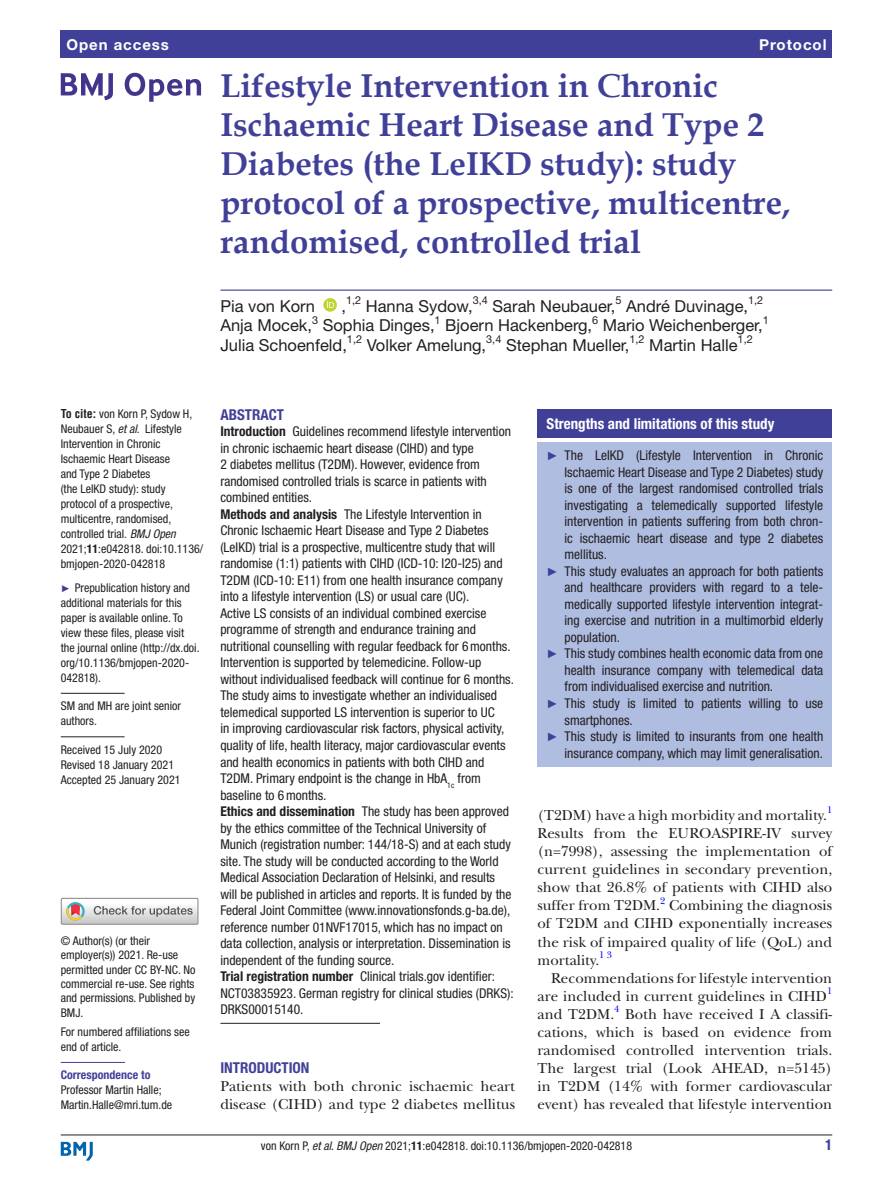
<style>
.page{position:relative;width:893px;height:1191px;background:#fff}
.page>*{position:absolute;margin:0;border:0;box-sizing:border-box;transform-origin:0 0}
.t1{font:700 33px/39px "Book Antiqua";color:#414099}
.t2{font:16.5px "Helvetica Neue LT Std";color:#231f20}
.t3{font:15px/18.1px "New Baskerville";color:#231f20;text-align:justify}
.t4{font:700 condensed 15px "Helvetica Neue LT Std";color:#fff}
.t5{font:700 condensed 15px "Helvetica Neue LT Std";color:#414099}
.t6{font:700 15px "Helvetica Neue LT Std";letter-spacing:.065em;color:#fff}
.t7{font:condensed 13.5px/16.5px "Helvetica Neue LT Std";color:#231f20}
.t8{font:condensed 12px/15px "Helvetica Neue LT Std";color:#231f20}
.t9{font:700 condensed 12px "Helvetica Neue LT Std";color:#414099}
.t10{font:10.95px "Helvetica Neue LT Std";color:#231f20}
.t11{font:9.9px "New Baskerville";color:#00f}
.s1{font-family:"Helvetica LT Std";font-weight:700}
.s2{font-style:italic}
.s3{font-weight:700}
.s4{font-family:"Arial";font-stretch:normal;font-size:9.75px;color:#414099}
.s5{font-family:"Arial";font-stretch:normal;font-size:12px;color:#414099}
</style>
<div class="page">
<hr style="left:61px;top:1134px;width:771px;height:1px;background:#231f20">
<svg style="left:61px;top:1141px;width:32px;height:19px"></svg>
<div style="left:61px;top:31px;width:771px;height:27px;background:#414099"></div>
<hr style="left:220px;top:289px;width:612px;height:2px;background:#414099">
<svg style="left:323px;top:298px;width:14px;height:14px"></svg>
<hr style="left:61px;top:693px;width:64px;height:1px;background:#231f20">
<hr style="left:61px;top:736px;width:64px;height:1px;background:#231f20">
<hr style="left:61px;top:1062px;width:64px;height:1px;background:#414099">
<svg style="left:61px;top:73px;width:52px;height:27px"></svg>
<svg style="left:125px;top:73px;width:76px;height:29px"></svg>
<div style="left:61px;top:897px;width:138px;height:27px;border:1px solid #969090"></div>
<svg style="left:61px;top:898px;width:137px;height:26px"></svg>
<hr style="left:220px;top:1023px;width:160px;height:1px;background:#231f20">
<div style="left:538px;top:409px;width:294px;height:29px;background:#414099"></div>
<div style="left:538px;top:442px;width:294px;height:324px;background:#afbde1"></div>
<p class="t6" style="left:66px;top:35px;width:104px">Open access</p>
<p class="t6" style="left:759px;top:35px;width:69px">Protocol</p>
<h1 class="t1" style="left:220px;top:66px;width:572px">Lifestyle Intervention in Chronic Ischaemic Heart Disease and Type 2<br>Diabetes (the LeIKD study): study protocol of a prospective, multicentre, randomised, controlled trial</h1>
<p class="t10" style="left:346px;top:294px;width:17px">1,2</p>
<p class="t2" style="left:366px;top:296px;width:108px">Hanna Sydow,</p>
<p class="t10" style="left:473px;top:294px;width:17px">3,4</p>
<p class="t2" style="left:493px;top:296px;width:124px">Sarah Neubauer,</p>
<p class="t10" style="left:615px;top:294px;width:8px">5</p>
<p class="t2" style="left:626px;top:296px;width:123px">André Duvinage,</p>
<p class="t10" style="left:748px;top:294px;width:17px">1,2</p>
<p class="t2" style="left:220px;top:296px;width:96px">Pia von Korn</p>
<p class="t2" style="left:341px;top:296px;width:6px">,</p>
<p class="t2" style="left:220px;top:315px;width:93px">Anja Mocek,</p>
<p class="t10" style="left:312px;top:313px;width:8px">3</p>
<p class="t2" style="left:323px;top:315px;width:113px">Sophia Dinges,</p>
<p class="t10" style="left:435px;top:313px;width:8px">1</p>
<p class="t2" style="left:445px;top:315px;width:148px">Bjoern Hackenberg,</p>
<p class="t10" style="left:592px;top:313px;width:8px">6</p>
<p class="t2" style="left:603px;top:315px;width:161px">Mario Weichenberger,</p>
<p class="t10" style="left:763px;top:313px;width:8px">1</p>
<p class="t2" style="left:220px;top:335px;width:128px">Julia Schoenfeld,</p>
<p class="t10" style="left:347px;top:333px;width:17px">1,2</p>
<p class="t2" style="left:367px;top:335px;width:121px">Volker Amelung,</p>
<p class="t10" style="left:486px;top:333px;width:17px">3,4</p>
<p class="t2" style="left:506px;top:335px;width:125px">Stephan Mueller,</p>
<p class="t10" style="left:629px;top:333px;width:17px">1,2</p>
<p class="t2" style="left:649px;top:335px;width:90px">Martin Halle</p>
<p class="t10" style="left:738px;top:333px;width:17px">1,2</p>
<p class="t8" style="left:61px;top:406px;width:144px"><span class="s1">To cite:</span> von Korn P, Sydow H,<br>Neubauer S, <span class="s2">et al</span>. Lifestyle<br>Intervention in Chronic<br>Ischaemic Heart Disease<br>and Type 2 Diabetes<br>(the LeIKD study): study protocol of a prospective, multicentre, randomised, controlled trial. <span class="s2">BMJ Open<br></span>2021;<span class="s3">11</span>:e042818. doi:10.1136/ bmjopen-2020-042818</p>
<p class="t8" style="left:61px;top:580px;width:140px"><span class="s4">►</span> Prepublication history and additional materials for this paper is available online. To view these files, please visit the journal online (http://dx.doi. org/10.1136/bmjopen-2020-<br>042818).</p>
<p class="t8" style="left:61px;top:698px;width:122px">SM and MH are joint senior authors.</p>
<p class="t8" style="left:61px;top:742px;width:121px">Received 15 July 2020<br>Revised 18 January 2021<br>Accepted 25 January 2021</p>
<p class="t8" style="left:61px;top:933px;width:136px;line-height:14.4px">© Author(s) (or their employer(s)) 2021. Re-use permitted under CC BY-NC. No commercial re-use. See rights and permissions. Published by<br>BMJ.</p>
<p class="t8" style="left:61px;top:1024px;width:130px">For numbered affiliations see end of article.</p>
<p class="t9" style="left:61px;top:1067px;width:91px">Correspondence to</p>
<p class="t8" style="left:61px;top:1082px;width:113px">Professor Martin Halle;<br>Martin.Halle@mri.tum.de</p>
<p class="t5" style="left:220px;top:405px;width:65px">Abstract</p>
<p class="t7" style="left:220px;top:423px;width:295px"><span class="s3">Introduction</span> Guidelines recommend lifestyle intervention in chronic ischaemic heart disease (CIHD) and type<br>2 diabetes mellitus (T2DM). However, evidence from randomised controlled trials is scarce in patients with combined entities.<br><span class="s3">Methods and analysis</span> The Lifestyle Intervention in Chronic Ischaemic Heart Disease and Type 2 Diabetes (LeIKD) trial is a prospective, multicentre study that will randomise (1:1) patients with CIHD (ICD-10: I20-I25) and T2DM (ICD-10: E11) from one health insurance company into a lifestyle intervention (LS) or usual care (UC).<br>Active LS consists of an individual combined exercise programme of strength and endurance training and nutritional counselling with regular feedback for 6months.<br>Intervention is supported by telemedicine. Follow-up without individualised feedback will continue for 6 months.<br>The study aims to investigate whether an individualised telemedical supported LS intervention is superior to UC<br>in improving cardiovascular risk factors, physical activity, quality of life, health literacy, major cardiovascular events and health economics in patients with both CIHD and T2DM. Primary endpoint is the change in HbA<sub>1c</sub> from baseline to 6months.<br><span class="s3">Ethics and dissemination</span> The study has been approved by the ethics committee of the Technical University of Munich (registration number: 144/18-S) and at each study site. The study will be conducted according to the World Medical Association Declaration of Helsinki, and results will be published in articles and reports. It is funded by the Federal Joint Committee (www.innovationsfonds.g-ba.de), reference number 01NVF17015, which has no impact on data collection, analysis or interpretation. Dissemination is independent of the funding source.<br><span class="s3">Trial registration number</span> Clinical trials.gov identifier:<br>NCT03835923. German registry for clinical studies (DRKS):<br>DRKS00015140.</p>
<p class="t5" style="left:220px;top:1058px;width:91px">Introduction</p>
<p class="t3" style="left:220px;top:1077px;width:296px">Patients with both chronic ischaemic heart disease (CIHD) and type 2 diabetes mellitus</p>
<p class="t4" style="left:547px;top:414px;width:229px">Strengths and limitations of this study</p>
<p class="t7" style="left:547px;top:447px;width:278px"><span class="s5">►</span> The LeIKD (Lifestyle Intervention in Chronic</p>
<p class="t7" style="left:565px;top:464px;width:260px">Ischaemic Heart Disease and Type 2 Diabetes) study</p>
<p class="t7" style="left:565px;top:480px;width:260px">is one of the largest randomised controlled trials</p>
<p class="t7" style="left:565px;top:497px;width:260px">investigating a telemedically supported lifestyle</p>
<p class="t7" style="left:565px;top:513px;width:260px">intervention in patients suffering from both chron-</p>
<p class="t7" style="left:565px;top:530px;width:260px">ic ischaemic heart disease and type 2 diabetes</p>
<p class="t7" style="left:565px;top:546px;width:44px">mellitus.</p>
<p class="t7" style="left:547px;top:563px;width:278px"><span class="s5">►</span> This study evaluates an approach for both patients</p>
<p class="t7" style="left:565px;top:579px;width:260px">and healthcare providers with regard to a tele-</p>
<p class="t7" style="left:565px;top:596px;width:260px">medically supported lifestyle intervention integrat-</p>
<p class="t7" style="left:565px;top:612px;width:260px">ing exercise and nutrition in a multimorbid elderly</p>
<p class="t7" style="left:565px;top:629px;width:57px">population.</p>
<p class="t7" style="left:547px;top:645px;width:278px"><span class="s5">►</span> This study combines health economic data from one</p>
<p class="t7" style="left:565px;top:662px;width:260px">health insurance company with telemedical data</p>
<p class="t7" style="left:565px;top:678px;width:210px">from individualised exercise and nutrition.</p>
<p class="t7" style="left:547px;top:695px;width:278px"><span class="s5">►</span> This study is limited to patients willing to use</p>
<p class="t7" style="left:565px;top:711px;width:70px">smartphones.</p>
<p class="t7" style="left:547px;top:728px;width:278px"><span class="s5">►</span> This study is limited to insurants from one health</p>
<p class="t7" style="left:565px;top:744px;width:260px">insurance company, which may limit generalisation.</p>
<p class="t3" style="left:538px;top:806px;width:296px">(T2DM) have a high morbidity and mortality.<sup>1<br></sup>Results from the EUROASPIRE-IV survey (n=7998), assessing the implementation of current guidelines in secondary prevention, show that 26.8% of patients with CIHD also suffer from T2DM.</p>
<p class="t11" style="left:660px;top:894px;width:7px">2</p>
<p class="t3" style="left:538px;top:896px;width:296px;text-indent:132px">Combining the diagnosis of T2DM and CIHD exponentially increases the risk of impaired quality of life (QoL) and mortality.</p>
<p class="t11" style="left:599px;top:949px;width:14px">1 3</p>
<p class="t3" style="left:538px;top:969px;width:296px;text-indent:14px">Recommendations for lifestyle intervention are included in current guidelines in CIHD</p>
<p class="t11" style="left:827px;top:985px;width:7px">1</p>
<p class="t3" style="left:538px;top:1005px;width:78px">and T2DM.</p>
<p class="t11" style="left:614px;top:1003px;width:7px">4</p>
<p class="t3" style="left:538px;top:1005px;width:296px;text-indent:88px">Both have received I A classifi&shy;cations, which is based on evidence from randomised controlled intervention trials.<br>The largest trial (Look AHEAD, n=5145) in T2DM (14% with former cardiovascular event) has revealed that lifestyle intervention</p>
<p class="t8" style="left:261px;top:1137px;width:373px">von Korn P, <span class="s2">et al</span>. <span class="s2">BMJ Open</span> 2021;<span class="s3">11</span>:e042818. doi:10.1136/bmjopen-2020-042818</p>
<p class="t5" style="left:825px;top:1135px;width:9px">1</p>
</div>
